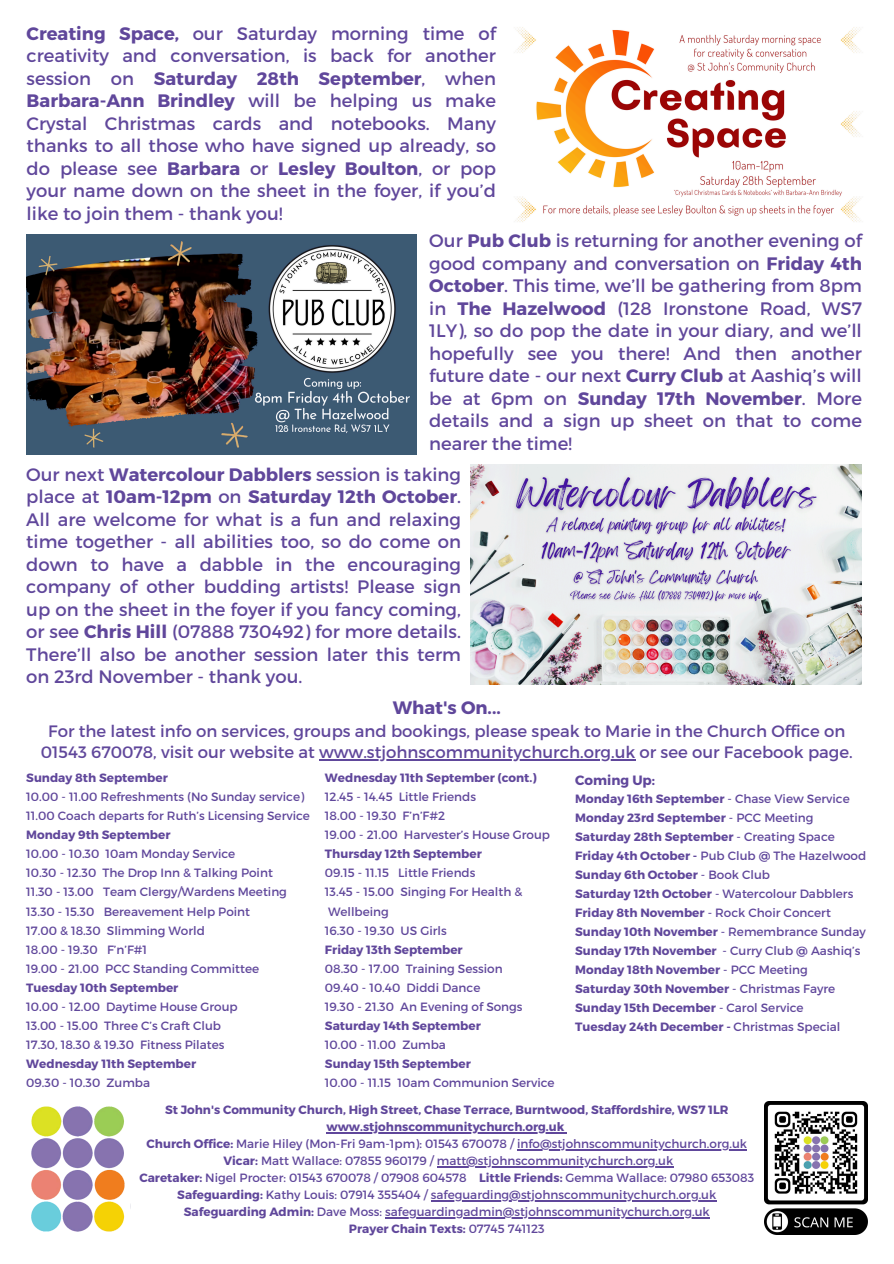
<style>
.page{position:relative;width:894px;height:1264px;background:#fff}
.page>*{position:absolute;margin:0;border:0;box-sizing:border-box;transform-origin:0 0}
.t1{font:18px/22.5px "Montserrat";color:#60479b;text-align:justify}
.t2{font:700 18px "Montserrat";color:#60479b}
.t3{font:16.5px/21.3px "Montserrat";color:#60479b;text-align:center}
.t4{font:700 13.5px "Montserrat";color:#60479b}
.t5{font:12px/19px "Montserrat";color:#60479b}
.t6{font:700 12px "Montserrat";color:#60479b}
.s1{font-weight:700}
.s2{font-weight:400}
</style>
<div class="page">
<img style="left:31px;top:1106px;width:94px;height:126px">
<img style="left:764px;top:1101px;width:102px;height:133px">
<img style="left:26px;top:235px;width:391px;height:219px">
<img style="left:470px;top:465px;width:391px;height:219px">
<hr style="left:319px;top:759px;width:316px;height:1px;background:#60479b">
<hr style="left:326px;top:1132px;width:238px;height:1px;background:#60479b">
<hr style="left:517px;top:1149px;width:229px;height:1px;background:#60479b">
<hr style="left:437px;top:1166px;width:236px;height:1px;background:#60479b">
<hr style="left:431px;top:1200px;width:285px;height:1px;background:#60479b">
<hr style="left:385px;top:1217px;width:324px;height:1px;background:#60479b">
<img style="left:515px;top:27px;width:346px;height:195px">
<p class="t1" style="left:27px;top:21px;width:470px"><span class="s1">Creating Space,</span> our Saturday morning time of creativity and conversation, is back for another session on <span class="s1">Saturday 28th September</span>, when <span class="s1">Barbara-Ann Brindley</span> will be helping us make Crystal Christmas cards and notebooks. Many thanks to all those who have signed up already, so do please see <span class="s1">Barbara</span> or <span class="s1">Lesley Boulton</span>, or pop your name down on the sheet in the foyer, if you’d like to join them - thank you!</p>
<p class="t1" style="left:429px;top:229px;width:434px">Our <span class="s1">Pub Club</span> is returning for another evening of good company and conversation on <span class="s1">Friday 4th October</span>. This time, we’ll be gathering from 8pm in <span class="s1">The Hazelwood</span> (128 Ironstone Road, WS7<br>1LY), so do pop the date in your diary, and we’ll hopefully see you there! And then another future date - our next <span class="s1">Curry Club</span> at Aashiq’s will be at 6pm on <span class="s1">Sunday 17th November</span>. More details and a sign up sheet on that to come nearer the time!</p>
<p class="t1" style="left:26px;top:462px;width:436px">Our next <span class="s1">Watercolour Dabblers</span> session is taking place at <span class="s1">10am-12pm</span> on <span class="s1">Saturday 12th October</span>.<br>All are welcome for what is a fun and relaxing time together - all abilities too, so do come on down to have a dabble in the encouraging company of other budding artists! Please sign up on the sheet in the foyer if you fancy coming, or see <span class="s1">Chris Hill</span> (07888 730492) for more details.<br>There’ll also be another session later this term on 23rd November - thank you.</p>
<h1 class="t2" style="left:393px;top:696px;width:109px">What's On...</h1>
<h1 class="t3" style="left:41px;top:719px;width:813px">For the latest info on services, groups and bookings, please speak to Marie in the Church Office on<br>01543 670078, visit our website at www.stjohnscommunitychurch.org.uk or see our Facebook page.</h1>
<p class="t6" style="left:26px;top:770px;width:143px">Sunday 8th September</p>
<p class="t5" style="left:26px;top:787px;width:279px">10.00 - 11.00 Refreshments (No Sunday service)</p>
<p class="t5" style="left:26px;top:806px;width:285px">11.00 Coach departs for Ruth’s Licensing Service</p>
<p class="t6" style="left:26px;top:827px;width:146px">Monday 9th September</p>
<p class="t5" style="left:26px;top:844px;width:210px">10.00 - 10.30 10am Monday Service</p>
<p class="t5" style="left:26px;top:863px;width:248px">10.30 - 12.30 The Drop Inn &amp; Talking Point</p>
<p class="t5" style="left:26px;top:882px;width:69px">11.30 - 13.00</p>
<p class="t5" style="left:103px;top:882px;width:185px">Team Clergy/Wardens Meeting</p>
<p class="t5" style="left:26px;top:901px;width:70px">13.30 - 15.30</p>
<p class="t5" style="left:104px;top:901px;width:148px">Bereavement Help Point</p>
<p class="t5" style="left:26px;top:920px;width:76px">17.00 &amp; 18.30</p>
<p class="t5" style="left:107px;top:920px;width:99px">Slimming World</p>
<p class="t5" style="left:26px;top:939px;width:73px">18.00 - 19.30</p>
<p class="t5" style="left:107px;top:939px;width:42px">F’n’F#1</p>
<p class="t5" style="left:26px;top:958px;width:74px">19.00 - 21.00</p>
<p class="t5" style="left:26px;top:958px;width:234px;text-indent:79px">PCC Standing Committee<br><span class="s1">Tuesday 10th September</span></p>
<p class="t5" style="left:26px;top:996px;width:213px">10.00 - 12.00 Daytime House Group</p>
<p class="t5" style="left:26px;top:1015px;width:196px">13.00 - 15.00 Three C’s Craft Club</p>
<p class="t5" style="left:26px;top:1034px;width:200px">17.30, 18.30 &amp; 19.30 Fitness Pilates</p>
<p class="t6" style="left:26px;top:1055px;width:171px">Wednesday 11th September</p>
<p class="t5" style="left:26px;top:1072px;width:125px">09.30 - 10.30 Zumba</p>
<p class="t6" style="left:325px;top:770px;width:213px">Wednesday 11th September (cont.)</p>
<p class="t5" style="left:325px;top:787px;width:152px">12.45 - 14.45 Little Friends</p>
<p class="t5" style="left:325px;top:806px;width:122px">18.00 - 19.30 F’n’F#2</p>
<p class="t5" style="left:325px;top:825px;width:226px">19.00 - 21.00 Harvester’s House Group</p>
<p class="t6" style="left:325px;top:846px;width:158px">Thursday 12th September</p>
<p class="t5" style="left:325px;top:863px;width:152px">09.15 - 11.15 Little Friends</p>
<p class="t5" style="left:325px;top:882px;width:199px">13.45 - 15.00 Singing For Health &amp;</p>
<p class="t5" style="left:328px;top:901px;width:62px">Wellbeing</p>
<p class="t5" style="left:325px;top:920px;width:123px">16.30 - 19.30 US Girls</p>
<p class="t6" style="left:325px;top:941px;width:139px">Friday 13th September</p>
<p class="t5" style="left:325px;top:958px;width:179px">08.30 - 17.00 Training Session</p>
<p class="t5" style="left:325px;top:977px;width:157px">09.40 - 10.40 Diddi Dance</p>
<p class="t5" style="left:325px;top:996px;width:199px">19.30 - 21.30 An Evening of Songs</p>
<p class="t6" style="left:325px;top:1017px;width:157px">Saturday 14th September</p>
<p class="t5" style="left:325px;top:1034px;width:122px">10.00 - 11.00 Zumba</p>
<p class="t6" style="left:325px;top:1055px;width:147px">Sunday 15th September</p>
<p class="t5" style="left:325px;top:1072px;width:231px">10.00 - 11.15 10am Communion Service</p>
<p class="t4" style="left:575px;top:771px;width:81px">Coming Up:</p>
<p class="t6" style="left:575px;top:791px;width:276px">Monday 16th September <span class="s2">- Chase View Service</span></p>
<p class="t6" style="left:575px;top:810px;width:240px">Monday 23rd September <span class="s2">- PCC Meeting</span></p>
<p class="t6" style="left:575px;top:829px;width:261px">Saturday 28th September <span class="s2">- Creating Space</span></p>
<p class="t5" style="left:575px;top:845px;width:292px"><span class="s1">Friday 4th October -</span> Pub Club @ The Hazelwood</p>
<p class="t6" style="left:575px;top:867px;width:196px">Sunday 6th October <span class="s2">- Book Club</span></p>
<p class="t5" style="left:575px;top:883px;width:279px"><span class="s1">Saturday 12th October</span> - Watercolour Dabblers</p>
<p class="t6" style="left:575px;top:905px;width:257px">Friday 8th November <span class="s2">- Rock Choir Concert</span></p>
<p class="t6" style="left:575px;top:924px;width:292px">Sunday 10th November <span class="s2">- Remembrance Sunday</span></p>
<p class="t6" style="left:575px;top:943px;width:143px">Sunday 17th November</p>
<p class="t5" style="left:575px;top:940px;width:287px;text-indent:147px">- Curry Club @ Aashiq’s<br><span class="s1">Monday 18th November</span> - PCC Meeting</p>
<p class="t6" style="left:575px;top:981px;width:261px">Saturday 30th November <span class="s2">- Christmas Fayre</span></p>
<p class="t6" style="left:575px;top:1000px;width:230px">Sunday 15th December <span class="s2">- Carol Service</span></p>
<p class="t6" style="left:575px;top:1019px;width:267px">Tuesday 24th December - <span class="s2">Christmas Special</span></p>
<h1 class="t6" style="left:165px;top:1102px;width:565px">St John's Community Church, High Street, Chase Terrace, Burntwood, Staffordshire, WS7 1LR</h1>
<p class="t6" style="left:326px;top:1119px;width:239px">www.stjohnscommunitychurch.org.uk</p>
<p class="t5" style="left:146px;top:1133px;width:601px"><span class="s1">Church Office:</span> Marie Hiley (Mon-Fri 9am-1pm): 01543 670078 / info@stjohnscommunitychurch.org.uk</p>
<p class="t5" style="left:223px;top:1150px;width:451px"><span class="s1">Vicar:</span> Matt Wallace: 07855 960179 / matt@stjohnscommunitychurch.org.uk</p>
<p class="t5" style="left:139px;top:1167px;width:329px"><span class="s1">Caretaker:</span> Nigel Procter: 01543 670078 / 07908 604578</p>
<p class="t5" style="left:177px;top:1168px;width:578px;line-height:17px;text-indent:302px"><span class="s1">Little Friends:</span> Gemma Wallace: 07980 653083<br><span class="s1">Safeguarding:</span> Kathy Louis: 07914 355404 / safeguarding@stjohnscommunitychurch.org.uk</p>
<p class="t5" style="left:184px;top:1201px;width:527px"><span class="s1">Safeguarding Admin:</span> Dave Moss: safeguardingadmin@stjohnscommunitychurch.org.uk</p>
<p class="t6" style="left:349px;top:1221px;width:197px">Prayer Chain Texts: <span class="s2">07745 741123</span></p>
</div>
